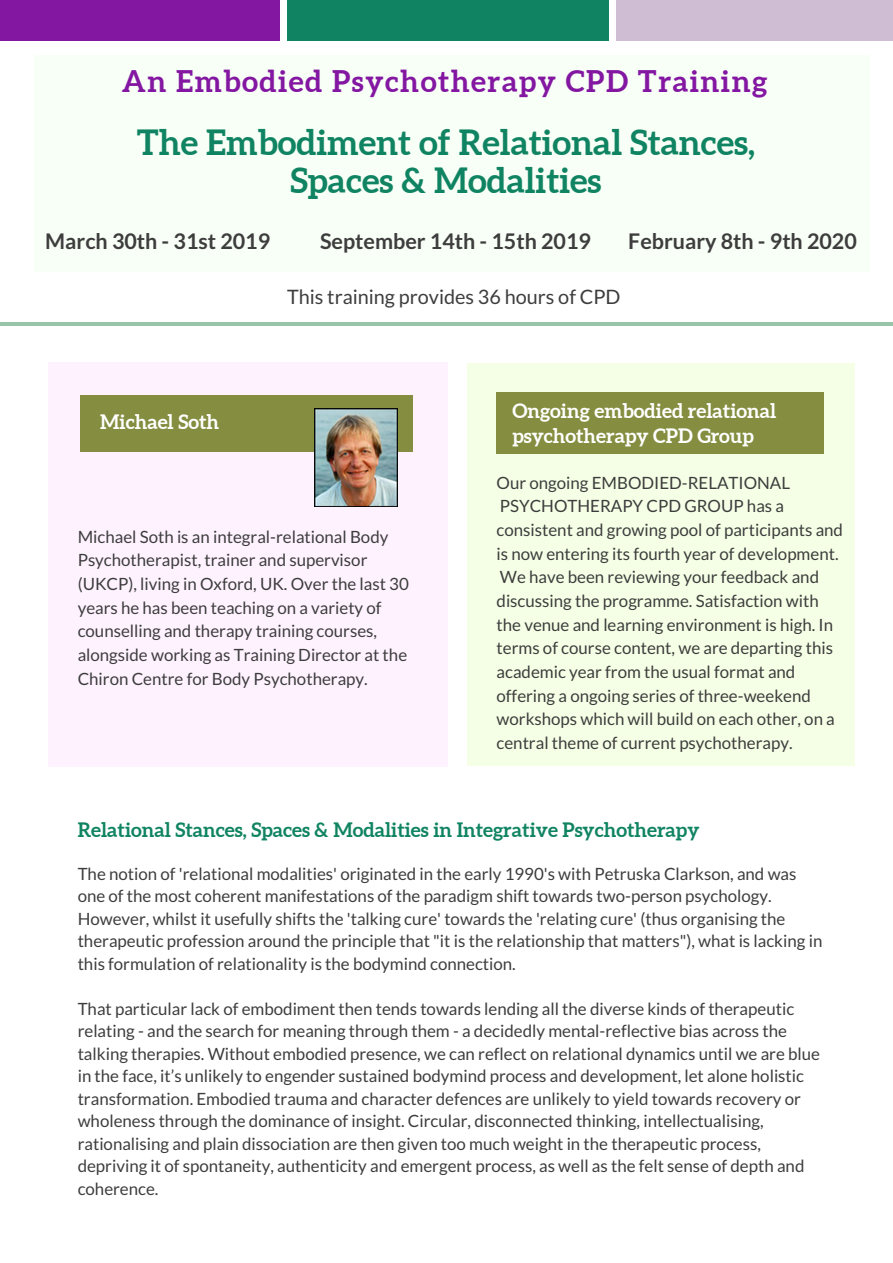
<style>
.page{position:relative;width:893px;height:1263px;background:#fff}
.page>*{position:absolute;margin:0;border:0;box-sizing:border-box;transform-origin:0 0}
.t1{font:700 34.8px/38.2px "Aleo";color:#108462;text-align:center}
.t2{font:700 29.85px "Aleo";letter-spacing:.05em;color:#8317a2}
.t3{font:700 21.45px "Lato";color:#3d3d3d}
.t4{font:700 19.8px "Aleo";color:#108462}
.t5{font:700 19.8px/24.8px "Aleo";color:#fff}
.t6{font:19.8px "Lato";color:#3d3d3d}
.t7{font:16.95px/23.7px "Lato";color:#3d3d3d}
</style>
<div class="page">
<div style="left:0;top:0;width:280px;height:41px;background:#8317a2"></div>
<div style="left:287px;top:0;width:322px;height:41px;background:#108462"></div>
<div style="left:617px;top:0;width:276px;height:41px;background:#cfbdd3"></div>
<hr style="left:0;top:322px;width:893px;height:3px;background:#98c4a9">
<div style="left:34px;top:55px;width:835px;height:216px;background:#f8fff6"></div>
<div style="left:48px;top:363px;width:400px;height:404px;background:#fef2ff"></div>
<div style="left:80px;top:395px;width:332px;height:57px;background:#858e40"></div>
<img style="left:314px;top:409px;width:83px;height:98px">
<div style="left:467px;top:364px;width:388px;height:402px;background:#f5ffe5"></div>
<div style="left:497px;top:392px;width:327px;height:62px;background:#858e40"></div>
<h2 class="t2" style="left:122px;top:64px;width:647px">An Embodied Psychotherapy CPD Training</h2>
<h1 class="t1" style="left:137px;top:123px;width:620px">The Embodiment of Relational Stances,<br>Spaces &amp; Modalities</h1>
<p class="t3" style="left:45px;top:228px;width:226px">March 30th - 31st 2019</p>
<p class="t3" style="left:320px;top:228px;width:272px">September 14th - 15th 2019</p>
<p class="t3" style="left:628px;top:228px;width:230px">February 8th - 9th 2020</p>
<p class="t5" style="left:100px;top:410px;width:120px">Michael Soth</p>
<p class="t6" style="left:287px;top:284px;width:335px">This training provides 36 hours of CPD</p>
<p class="t5" style="left:512px;top:398px;width:265px">Ongoing embodied relational psychotherapy CPD Group</p>
<p class="t7" style="left:78px;top:524px;width:333px">Michael Soth is an integral-relational Body Psychotherapist, trainer and supervisor (UKCP), living in Oxford, UK. Over the last 30 years he has been teaching on a variety of counselling and therapy training courses, alongside working as Training Director at the Chiron Centre for Body Psychotherapy.</p>
<p class="t7" style="left:497px;top:470px;width:348px">Our ongoing EMBODIED-RELATIONAL PSYCHOTHERAPY CPD GROUP has a consistent and growing pool of participants and is now entering its fourth year of development.<br>We have been reviewing your feedback and discussing the programme. Satisfaction with the venue and learning environment is high. In terms of course content, we are departing this academic year from the usual format and offering a ongoing series of three-weekend workshops which will build on each other, on a central theme of current psychotherapy.</p>
<p class="t4" style="left:78px;top:819px;width:623px">Relational Stances, Spaces &amp; Modalities in Integrative Psychotherapy</p>
<p class="t7" style="left:78px;top:862px;width:746px;line-height:22.5px">The notion of 'relational modalities' originated in the early 1990's with Petruska Clarkson, and was one of the most coherent manifestations of the paradigm shift towards two-person psychology.<br>However, whilst it usefully shifts the 'talking cure' towards the 'relating cure' (thus organising the therapeutic profession around the principle that "it is the relationship that matters"), what is lacking in this formulation of relationality is the bodymind connection.</p>
<p class="t7" style="left:78px;top:997px;width:744px;line-height:22.5px">That particular lack of embodiment then tends towards lending all the diverse kinds of therapeutic relating - and the search for meaning through them - a decidedly mental-reflective bias across the talking therapies. Without embodied presence, we can reflect on relational dynamics until we are blue in the face, it’s unlikely to engender sustained bodymind process and development, let alone holistic transformation. Embodied trauma and character defences are unlikely to yield towards recovery or wholeness through the dominance of insight. Circular, disconnected thinking, intellectualising, rationalising and plain dissociation are then given too much weight in the therapeutic process, depriving it of spontaneity, authenticity and emergent process, as well as the felt sense of depth and coherence.</p>
</div>
